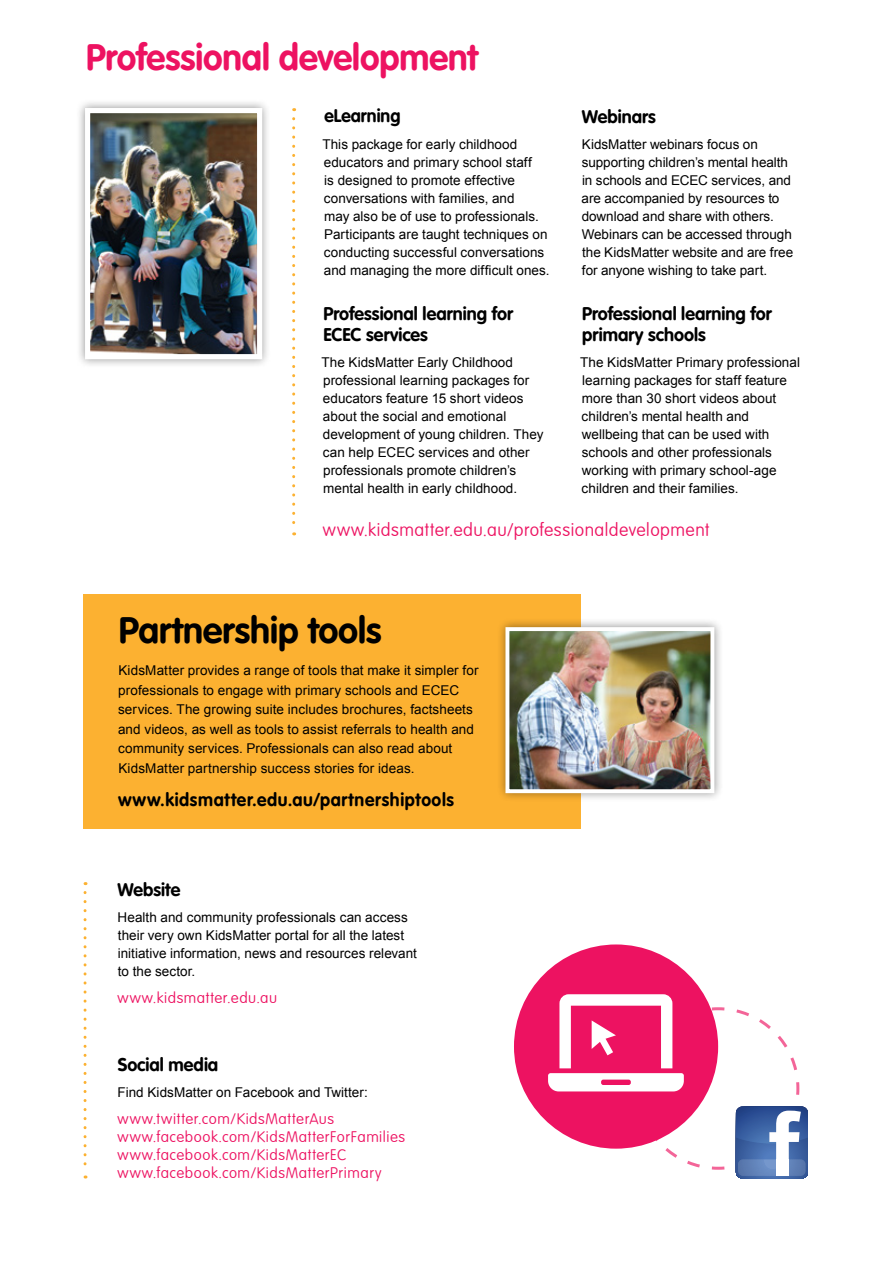
<style>
.page{position:relative;width:893px;height:1263px;background:#fff}
.page>*{position:absolute;margin:0;border:0;box-sizing:border-box;transform-origin:0 0}
.t1{font:700 36px "VAG Rounded W01";letter-spacing:-.005em;color:#ed1261}
.t2{font:700 36px "VAG Rounded W01";color:#000}
.t3{font:700 18px/21px "VAG Rounded W01";letter-spacing:.005em;color:#000}
.t4{font:100 18px "VAG Rounded W01";letter-spacing:.03em;color:#ed1261}
.t5{font:700 18px "VAG Rounded W01";letter-spacing:.04em;color:#000}
.t6{font:100 15px/18px "VAG Rounded W01";letter-spacing:.04em;color:#ed1261}
.t7{font:13.5px/18px "Arial";letter-spacing:.005em;color:#000}
</style>
<div class="page">
<div style="left:84px;top:594px;width:497px;height:234px;background:#fcb131"></div>
<svg style="left:292px;top:119px;width:3px;height:416px"></svg>
<svg style="left:84px;top:892px;width:3px;height:286px"></svg>
<div style="left:514px;top:944px;width:204px;height:205px;background:#ed1261;border-radius:50%"></div>
<svg style="left:548px;top:994px;width:260px;height:184px"></svg>
<div style="left:776px;top:1159px;width:13px;height:17px;background:#fff"></div>
<div style="left:76px;top:99px;width:196px;height:269px;background:#000;opacity:.4"></div>
<img style="left:91px;top:114px;width:165px;height:239px">
<div style="left:85px;top:108px;width:177px;height:251px;border:5px solid #fff"></div>
<div style="left:496px;top:618px;width:227px;height:184px;background:#000;opacity:.4"></div>
<img style="left:510px;top:632px;width:199px;height:156px">
<div style="left:505px;top:627px;width:209px;height:166px;border:4px solid #fff"></div>
<h1 class="t1" style="left:86px;top:36px;width:393px">Professional development</h1>
<h2 class="t3" style="left:324px;top:106px;width:78px">eLearning</h2>
<p class="t7" style="left:322px;top:135px;width:229px">This package for early childhood educators and primary school staff<br>is designed to promote effective conversations with families, and<br>may also be of use to professionals.<br>Participants are taught techniques on conducting successful conversations and managing the more difficult ones.</p>
<h2 class="t3" style="left:323px;top:304px;width:191px">Professional learning for<br>ECEC services</h2>
<p class="t7" style="left:322px;top:354px;width:223px">The KidsMatter Early Childhood professional learning packages for educators feature 15 short videos about the social and emotional development of young children. They can help ECEC services and other professionals promote children’s mental health in early childhood.</p>
<h2 class="t3" style="left:582px;top:106px;width:76px">Webinars</h2>
<p class="t7" style="left:582px;top:136px;width:213px">KidsMatter webinars focus on supporting children’s mental health in schools and ECEC services, and are accompanied by resources to download and share with others.<br>Webinars can be accessed through the KidsMatter website and are free for anyone wishing to take part.</p>
<h2 class="t3" style="left:582px;top:304px;width:191px">Professional learning for primary schools</h2>
<p class="t7" style="left:580px;top:354px;width:221px">The KidsMatter Primary professional learning packages for staff feature more than 30 short videos about children’s mental health and wellbeing that can be used with schools and other professionals working with primary school-age children and their families.</p>
<h2 class="t4" style="left:323px;top:519px;width:388px">www.kidsmatter.edu.au/professionaldevelopment</h2>
<h1 class="t2" style="left:119px;top:609px;width:264px">Partnership tools</h1>
<p class="t7" style="left:118px;top:661px;width:362px;line-height:19.5px">KidsMatter provides a range of tools that make it simpler for professionals to engage with primary schools and ECEC services. The growing suite includes brochures, factsheets and videos, as well as tools to assist referrals to health and community services. Professionals can also read about KidsMatter partnership success stories for ideas.</p>
<h2 class="t5" style="left:118px;top:789px;width:337px">www.kidsmatter.edu.au/partnershiptools</h2>
<h2 class="t3" style="left:118px;top:880px;width:64px">Website</h2>
<p class="t7" style="left:118px;top:909px;width:301px">Health and community professionals can access their very own KidsMatter portal for all the latest initiative information, news and resources relevant to the sector.</p>
<p class="t6" style="left:118px;top:989px;width:161px">www.kidsmatter.edu.au</p>
<h2 class="t3" style="left:118px;top:1054px;width:102px">Social media</h2>
<p class="t7" style="left:118px;top:1084px;width:252px">Find KidsMatter on Facebook and Twitter:</p>
<p class="t6" style="left:118px;top:1110px;width:289px">www.twitter.com/KidsMatterAus www.facebook.com/KidsMatterForFamilies www.facebook.com/KidsMatterEC www.facebook.com/KidsMatterPrimary</p>
</div>
